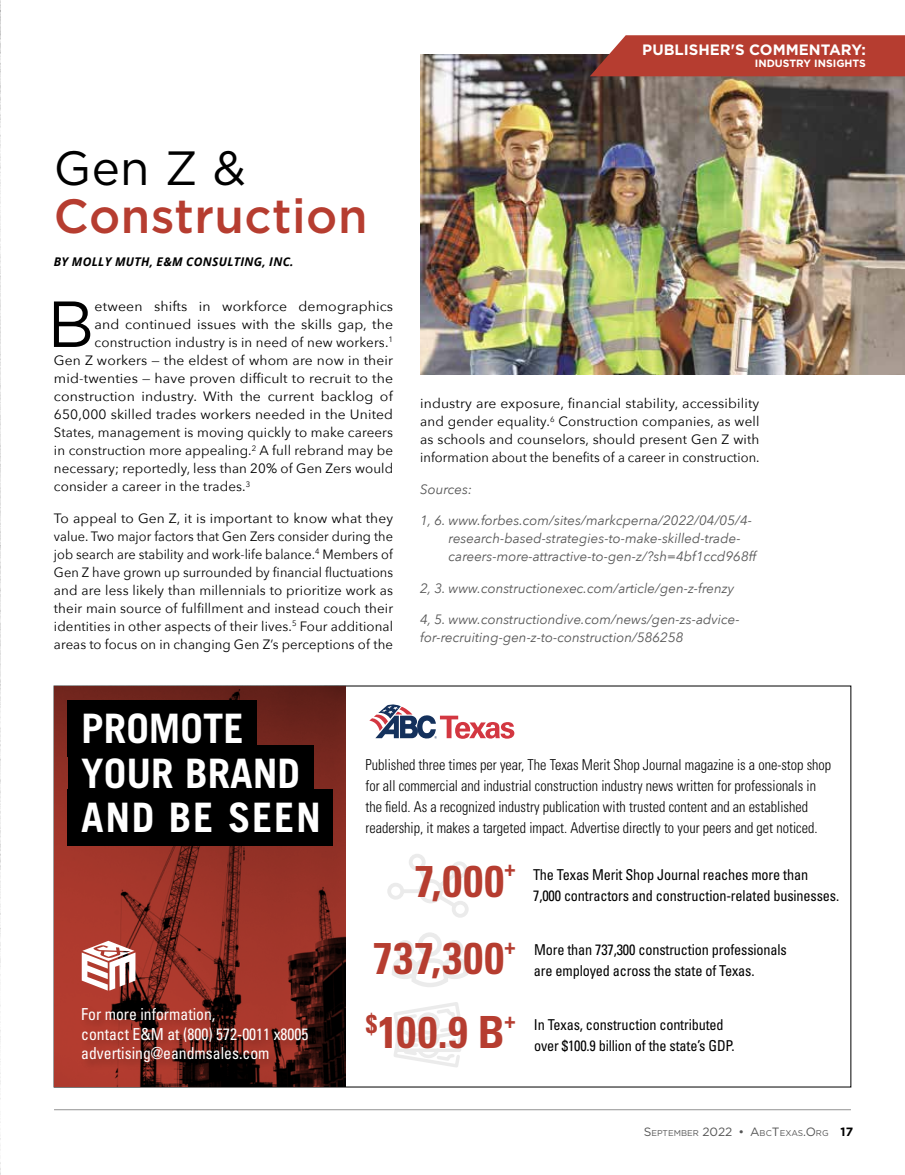
<style>
.page{position:relative;width:905px;height:1175px;background:#fff}
.page>*{position:absolute;margin:0;border:0;box-sizing:border-box;transform-origin:0 0}
.t1{font:64.95px "Gotham";color:#000}
.t2{font:500 48px "Gotham";letter-spacing:.01em;color:#b63d30}
.t3{font:48px "Gotham";color:#000}
.t4{font:700 condensed 44.4px "Univers LT Std";letter-spacing:.03em;color:#b63d30}
.t5{font:700 40.65px "Trade Gothic LT Std";color:#fff}
.t6{font:700 40.65px "Trade Gothic LT Std";letter-spacing:.04em;color:#fff}
.t7{font:condensed 16.5px/19.5px "Univers LT Std";color:#fff;scale:.95 1}
.t8{font:300 condensed 15px/21px "Univers LT Std";color:#000;scale:.95 1}
.t9{font:condensed 15px/21px "Univers LT Std";letter-spacing:-.01em;color:#000;scale:.95 1}
.t10{font:700 15px "Gotham";color:#fff}
.t11{font:13.5px/18px "Avenir Next";letter-spacing:.01em;color:#000;text-align:justify}
.t12{font:italic 13.5px/18px "Avenir Next";color:#555}
.t13{font:13.5px "Avenir Next";letter-spacing:.01em;color:#000;scale:1.04 1}
.t14{font:italic 700 12px "Open Sans";letter-spacing:.02em;color:#000}
.t15{font:700 10.5px "Gotham";color:#fff}
.t16{font:8.4px "Gotham";color:#555}
.s1{font-weight:700;font-size:22.2px;color:#b63d30}
.s2{font-size:12px}
.s3{font-weight:700;font-size:12px;color:#000}
</style>
<div class="page">
<img style="left:0;top:0;width:1px;height:1174px">
<hr style="left:54px;top:1109px;width:796px;height:1px;background:#939393">
<svg style="left:54px;top:686px;width:292px;height:400px;background:#812b21"></svg>
<div style="left:79px;top:1005px;width:241px;height:69px;background:#000;opacity:.25"></div>
<svg style="left:82px;top:940px;width:53px;height:50px"></svg>
<div style="left:68px;top:789px;width:265px;height:56px;background:#000"></div>
<div style="left:68px;top:745px;width:246px;height:56px;background:#000"></div>
<div style="left:68px;top:700px;width:189px;height:56px;background:#000"></div>
<svg style="left:394px;top:1002px;width:69px;height:65px"></svg>
<svg style="left:387px;top:854px;width:82px;height:64px"></svg>
<svg style="left:392px;top:932px;width:76px;height:55px"></svg>
<svg style="left:369px;top:704px;width:145px;height:35px"></svg>
<img style="left:420px;top:54px;width:484px;height:320px">
<svg style="left:590px;top:35px;width:314px;height:41px;background:#b74539"></svg>
<p class="t10" style="left:642px;top:39px;width:225px">PUBLISHER'S COMMENTARY:</p>
<p class="t15" style="left:755px;top:57px;width:112px">INDUSTRY INSIGHTS</p>
<h2 class="t3" style="left:54px;top:138px;width:194px">Gen Z &amp;</h2>
<h2 class="t2" style="left:54px;top:185px;width:315px">Construction</h2>
<p class="t14" style="left:54px;top:253px;width:241px">BY MOLLY MUTH, E&amp;M CONSULTING, INC.</p>
<h1 class="t1" style="left:48px;top:282px;width:48px">B</h1>
<p class="t13" style="left:95px;top:295px;width:288px">etween shifts in workforce demographics</p>
<p class="t13" style="left:95px;top:313px;width:288px">and continued issues with the skills gap, the</p>
<p class="t11" style="left:95px;top:333px;width:300px">construction industry is in need of new workers.<sup>1</sup></p>
<p class="t11" style="left:54px;top:351px;width:341px">Gen Z workers — the eldest of whom are now in their</p>
<p class="t13" style="left:54px;top:367px;width:328px">mid-twenties — have proven difficult to recruit to the</p>
<p class="t13" style="left:54px;top:385px;width:327px">construction industry. With the current backlog of</p>
<p class="t11" style="left:54px;top:405px;width:341px">650,000 skilled trades workers needed in the United</p>
<p class="t11" style="left:54px;top:423px;width:341px">States, management is moving quickly to make careers</p>
<p class="t11" style="left:54px;top:441px;width:341px">in construction more appealing.<sup>2</sup> A full rebrand may be</p>
<p class="t11" style="left:54px;top:459px;width:341px">necessary; reportedly, less than 20% of Gen Zers would</p>
<p class="t11" style="left:54px;top:477px;width:198px">consider a career in the trades.<sup>3</sup></p>
<p class="t11" style="left:54px;top:508px;width:341px">To appeal to Gen Z, it is important to know what they value. Two major factors that Gen Zers consider during the job search are stability and work-life balance.<sup>4</sup> Members of Gen Z have grown up surrounded by financial fluctuations and are less likely than millennials to prioritize work as their main source of fulfillment and instead couch their identities in other aspects of their lives.<sup>5</sup> Four additional areas to focus on in changing Gen Z’s perceptions of the</p>
<h3 class="t5" style="left:81px;top:703px;width:164px">PROMOTE</h3>
<p class="t11" style="left:420px;top:394px;width:341px">industry are exposure, financial stability, accessibility and gender equality.<sup>6</sup> Construction companies, as well as schools and counselors, should present Gen Z with information about the benefits of a career in construction.</p>
<p class="t12" style="left:420px;top:479px;width:53px">Sources:</p>
<p class="t12" style="left:448px;top:511px;width:309px;text-indent:-28px">1, 6. www.forbes.com/sites/markcperna/2022/04/05/4- research-based-strategies-to-make-skilled-trade&shy;careers-more-attractive-to-gen-z/?sh=4bf1ccd968ff</p>
<p class="t12" style="left:420px;top:578px;width:315px">2, 3. www.constructionexec.com/article/gen-z-frenzy</p>
<p class="t12" style="left:420px;top:610px;width:321px">4, 5. www.constructiondive.com/news/gen-zs-advice&shy;for-recruiting-gen-z-to-construction/586258</p>
<h3 class="t5" style="left:81px;top:748px;width:220px">YOUR BRAND</h3>
<h3 class="t6" style="left:81px;top:792px;width:241px">AND BE SEEN</h3>
<p class="t7" style="left:81px;top:1004px;width:241px">For more information,<br>contact E&amp;M at (800) 572-0011 x8005 advertising@eandmsales.com</p>
<p class="t8" style="left:365px;top:754px;width:492px">Published three times per year, The Texas Merit Shop Journal magazine is a one-stop shop for all commercial and industrial construction industry news written for professionals in the field. As a recognized industry publication with trusted content and an established readership, it makes a targeted impact. Advertise directly to your peers and get noticed.</p>
<h3 class="t4" style="left:414px;top:853px;width:91px">7,000</h3>
<p class="t9" style="left:533px;top:863px;width:323px;text-indent:-29px"><sup>+</sup> The Texas Merit Shop Journal reaches more than<br>7,000 contractors and construction-related businesses.</p>
<h3 class="t4" style="left:373px;top:931px;width:133px">737,300</h3>
<p class="t9" style="left:504px;top:938px;width:298px;text-align:center"><span class="s1">+</span> More than 737,300 construction professionals are employed across the state of Texas.</p>
<h3 class="t4" style="left:366px;top:1005px;width:141px"><sup>$</sup>100.9 B</h3>
<p class="t9" style="left:534px;top:1013px;width:212px;text-indent:-29px"><span class="s1">+</span> In Texas, construction contributed over $100.9 billion of the state’s GDP.</p>
<p class="t16" style="left:643px;top:1127px;width:211px"><span class="s2">S</span>EPTEMBER <span class="s2">2022 • A</span>BC<span class="s2">T</span>EXAS<span class="s2">.O</span>RG <span class="s3">17</span></p>
</div>
